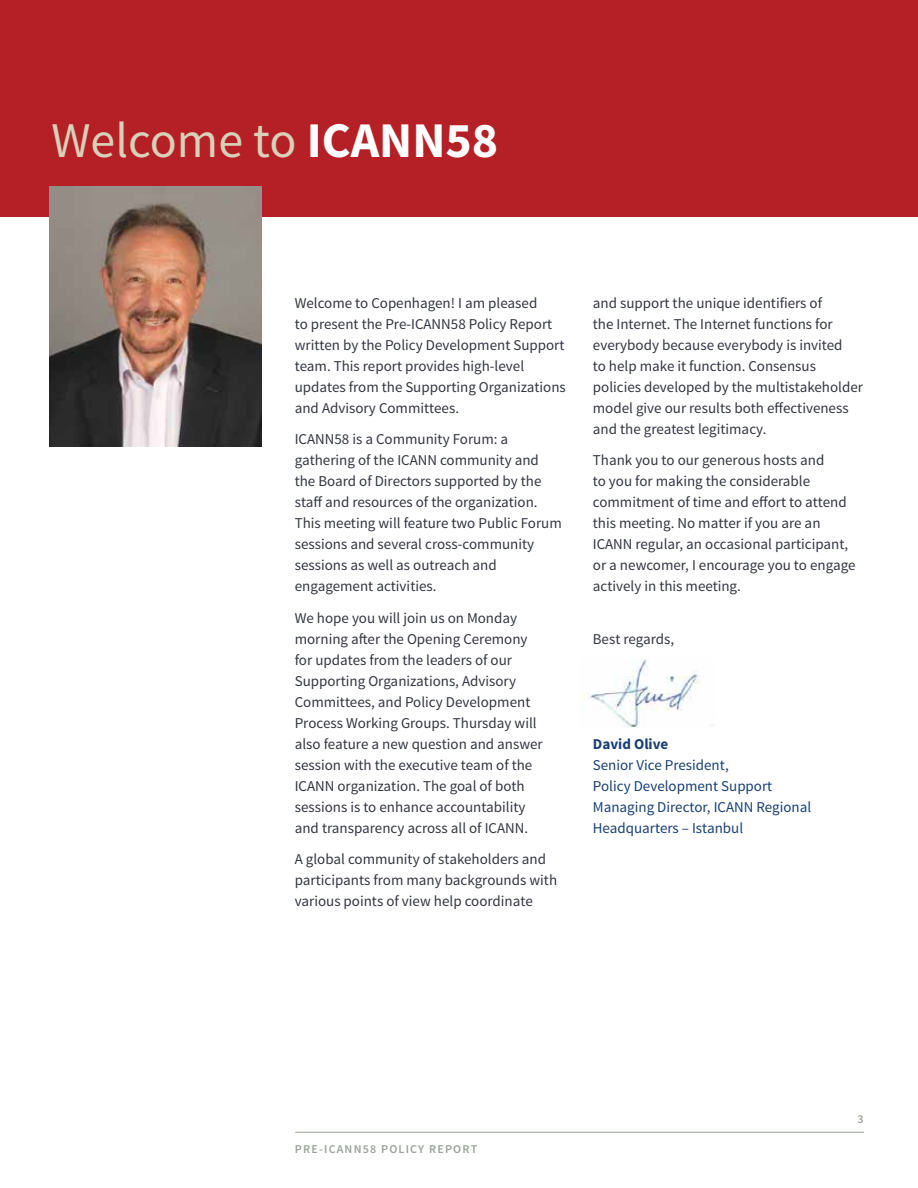
<style>
.page{position:relative;width:918px;height:1188px;background:#fff}
.page>*{position:absolute;margin:0;border:0;box-sizing:border-box;transform-origin:0 0}
.t1{font:49.95px "Source Sans Pro";color:#d9d0b8}
.t2{font:15px/21px "Source Sans Pro";color:#343741}
.t3{font:15px/21px "Source Sans Pro";color:#1a4073}
.t4{font:700 15px "Source Sans Pro";color:#1a4073}
.t5{font:600 12px "Source Sans Pro";letter-spacing:.1em;color:#9aa499}
.s1{font-weight:700;color:#fff}
</style>
<div class="page">
<hr style="left:295px;top:1132px;width:569px;height:1px;background:#9aa499">
<div style="left:0;top:0;width:918px;height:217px;background:#b42025"></div>
<img style="left:580px;top:659px;width:121px;height:68px">
<img style="left:50px;top:187px;width:211px;height:259px">
<h1 class="t1" style="left:52px;top:109px;width:448px">Welcome to <span class="s1">ICANN58</span></h1>
<p class="t2" style="left:295px;top:293px;width:273px">Welcome to Copenhagen! I am pleased<br>to present the Pre-ICANN58 Policy Report written by the Policy Development Support team. This report provides high-level updates from the Supporting Organizations and Advisory Committees.</p>
<p class="t2" style="left:295px;top:429px;width:269px">ICANN58 is a Community Forum: a gathering of the ICANN community and the Board of Directors supported by the staff and resources of the organization.<br>This meeting will feature two Public Forum sessions and several cross-community sessions as well as outreach and engagement activities.</p>
<p class="t2" style="left:295px;top:608px;width:250px">We hope you will join us on Monday morning after the Opening Ceremony for updates from the leaders of our Supporting Organizations, Advisory Committees, and Policy Development Process Working Groups. Thursday will also feature a new question and answer session with the executive team of the ICANN organization. The goal of both sessions is to enhance accountability and transparency across all of ICANN.</p>
<p class="t2" style="left:295px;top:849px;width:264px">A global community of stakeholders and participants from many backgrounds with various points of view help coordinate</p>
<p class="t2" style="left:593px;top:293px;width:272px">and support the unique identifiers of<br>the Internet. The Internet functions for everybody because everybody is invited<br>to help make it function. Consensus policies developed by the multistakeholder model give our results both effectiveness and the greatest legitimacy.</p>
<p class="t2" style="left:593px;top:450px;width:264px">Thank you to our generous hosts and<br>to you for making the considerable commitment of time and effort to attend this meeting. No matter if you are an ICANN regular, an occasional participant, or a newcomer, I encourage you to engage actively in this meeting.</p>
<p class="t2" style="left:593px;top:629px;width:83px">Best regards,</p>
<p class="t4" style="left:593px;top:734px;width:77px">David Olive</p>
<p class="t3" style="left:593px;top:755px;width:220px">Senior Vice President,<br>Policy Development Support<br>Managing Director, ICANN Regional<br>Headquarters – Istanbul</p>
<p class="t5" style="left:295px;top:1142px;width:184px">PRE-ICANN58 POLICY REPORT</p>
<p class="t5" style="left:858px;top:1112px;width:8px">3</p>
</div>
